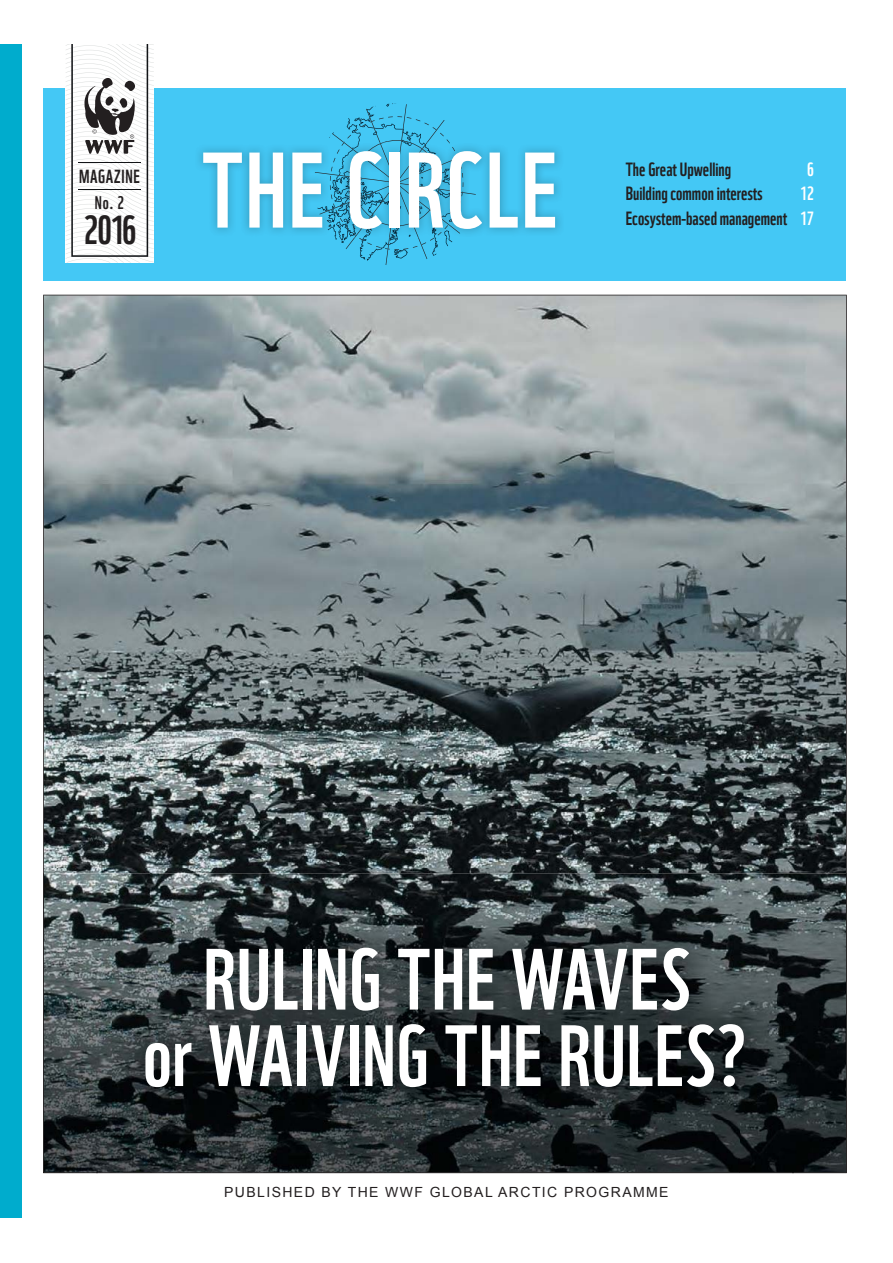
<style>
.page{position:relative;width:893px;height:1263px;background:#fff}
.page>*{position:absolute;margin:0;border:0;box-sizing:border-box;transform-origin:0 0}
.t1{font:104.25px "WWF";letter-spacing:.03em;color:#fff}
.t2{font:84.3px/76.5px "WWF";letter-spacing:.015em;color:#fff;text-align:center}
.t3{font:39.45px "WWF";color:#231f20}
.t4{font:18.6px/24.9px "WWF";color:#231f20;text-align:right}
.t5{font:18.6px "WWF";color:#fff}
.t6{font:18.45px "WWF";letter-spacing:.04em;color:#231f20}
.t7{font:17.85px "WWF";color:#231f20}
.t8{font:13.95px "Arial";letter-spacing:.1em;color:#231f20}
.s1{color:#fff}
</style>
<div class="page">
<svg style="left:43px;top:295px;width:804px;height:578px;background:#737e81"></svg>
<div style="left:0;top:45px;width:22px;height:1173px;background:#00accd"></div>
<div style="left:44px;top:88px;width:802px;height:193px;background:#44c8f5"></div>
<svg style="left:66px;top:45px;width:88px;height:218px"></svg>
<svg style="left:327px;top:103px;width:126px;height:162px"></svg>
<img style="left:330px;top:143px;width:133px;height:93px">
<img style="left:319px;top:153px;width:151px;height:62px">
<img style="left:315px;top:172px;width:161px;height:23px">
<img style="left:344px;top:143px;width:116px;height:91px">
<img style="left:354px;top:226px;width:73px;height:11px">
<img style="left:354px;top:143px;width:86px;height:83px">
<img style="left:97px;top:873px;width:53px;height:298px">
<img style="left:150px;top:873px;width:642px;height:50px">
<img style="left:740px;top:923px;width:52px;height:248px">
<img style="left:150px;top:1119px;width:590px;height:52px">
<img style="left:792px;top:873px;width:55px;height:300px">
<img style="left:97px;top:1171px;width:696px;height:2px">
<img style="left:44px;top:873px;width:53px;height:300px">
<img style="left:793px;top:873px;width:53px;height:300px">
<img style="left:112px;top:916px;width:664px;height:203px">
<p class="t6" style="left:79px;top:170px;width:62px">MAGAZINE</p>
<p class="t7" style="left:95px;top:196px;width:31px">No. 2</p>
<h3 class="t3" style="left:84px;top:216px;width:54px">2016</h3>
<h1 class="t1" style="left:203px;top:154px;width:356px">THE CIRCLE</h1>
<p class="t4" style="left:626px;top:158px;width:107px">The Great Upwelling</p>
<p class="t5" style="left:807px;top:162px;width:8px">6</p>
<p class="t4" style="left:626px;top:183px;width:190px"><span class="s1">12<br></span>Ecosystem-based management <span class="s1">17</span></p>
<p class="t4" style="left:626px;top:183px;width:138px">Building common interests</p>
<h2 class="t2" style="left:143px;top:950px;width:605px">RULING THE WAVES<br>or WAIVING THE RULES?</h2>
<p class="t8" style="left:224px;top:1185px;width:446px">PUBLISHED BY THE WWF GLOBAL ARCTIC PROGRAMME</p>
</div>
